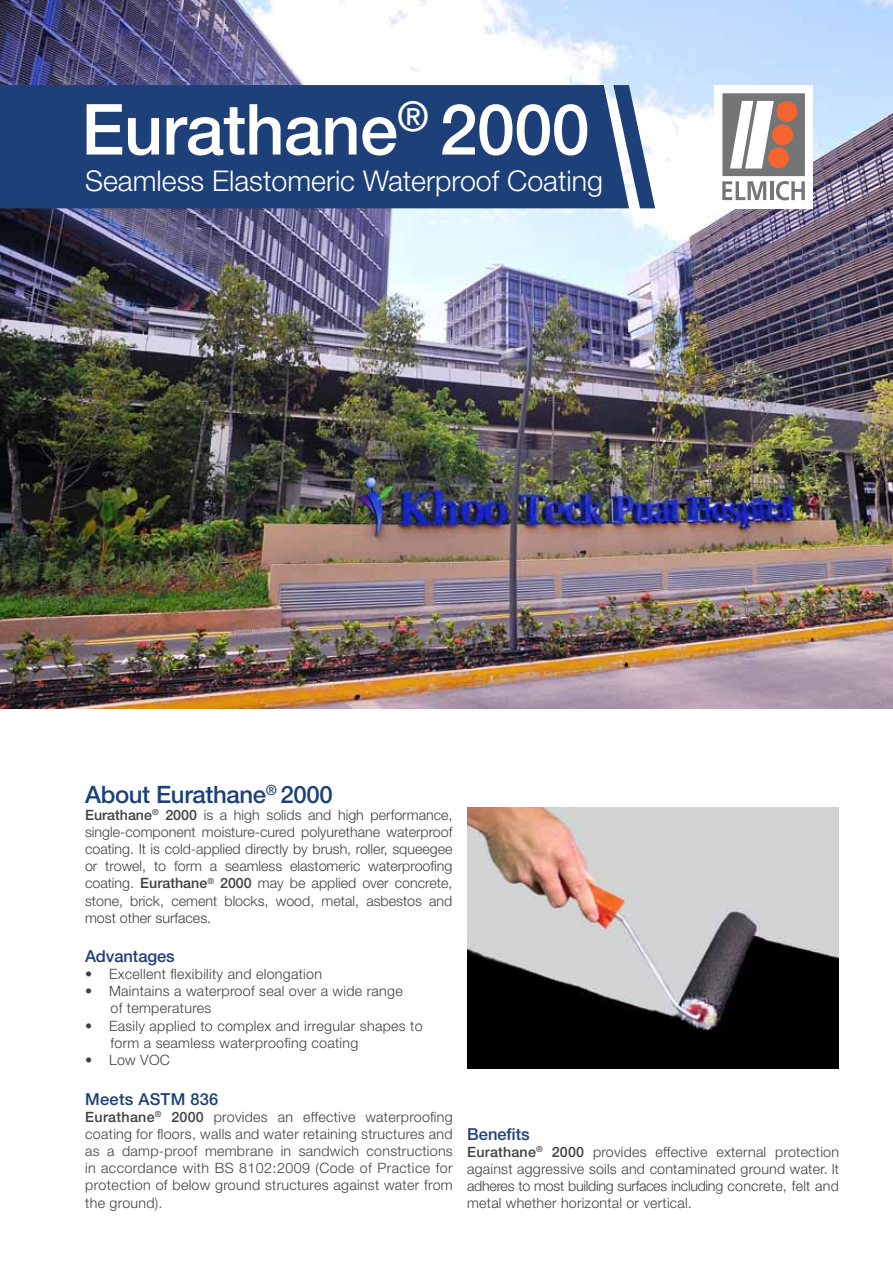
<style>
.page{position:relative;width:893px;height:1263px;background:#fff}
.page>*{position:absolute;margin:0;border:0;box-sizing:border-box;transform-origin:0 0}
.t1{font:500 70.5px "Helvetica Neue";letter-spacing:-.01em;color:#fff}
.t2{font:300 28.65px "Helvetica Neue";color:#fff}
.t3{font:500 24px "Helvetica Neue";letter-spacing:-.015em;color:#1e4079}
.t4{font:500 16.5px "Helvetica Neue";color:#1e4079}
.t5{font:300 14.25px/17.1px "Helvetica Neue";letter-spacing:.02em;color:#414042;text-align:justify}
.s1{font-weight:500}
</style>
<div class="page">
<img style="left:0;top:0;width:893px;height:708px">
<div style="left:714px;top:85px;width:99px;height:123px;background:#fff"></div>
<div style="left:722px;top:93px;width:83px;height:83px;background:#737577"></div>
<svg style="left:722px;top:181px;width:44px;height:19px"></svg>
<hr style="left:770px;top:181px;width:3px;height:19px;background:#737577">
<svg style="left:776px;top:181px;width:29px;height:19px"></svg>
<div style="left:776px;top:101px;width:21px;height:21px;background:#f26531;border-radius:50%"></div>
<div style="left:772px;top:124px;width:21px;height:21px;background:#f26531;border-radius:50%"></div>
<div style="left:768px;top:147px;width:21px;height:21px;background:#f26531;border-radius:50%"></div>
<svg style="left:730px;top:101px;width:44px;height:68px"></svg>
<div style="left:0;top:85px;width:613px;height:123px;background:#1e4079"></div>
<svg style="left:613px;top:85px;width:42px;height:123px"></svg>
<img style="left:467px;top:807px;width:372px;height:261px">
<svg style="left:82px;top:143px;width:523px;height:77px;background:#304e82"></svg>
<h1 class="t1" style="left:81px;top:87px;width:510px">Eurathane<sup>®</sup> 2000</h1>
<h2 class="t2" style="left:85px;top:163px;width:520px">Seamless Elastomeric Waterproof Coating</h2>
<h3 class="t3" style="left:85px;top:780px;width:249px">About Eurathane<sup>®</sup> 2000</h3>
<p class="t5" style="left:85px;top:806px;width:369px"><span class="s1">Eurathane</span><sup>®</sup> <span class="s1">2000</span> is a high solids and high performance, single-component moisture-cured polyurethane waterproof coating. It is cold-applied directly by brush, roller, squeegee or trowel, to form a seamless elastomeric waterproofing coating. <span class="s1">Eurathane</span><sup>®</sup> <span class="s1">2000</span> may be applied over concrete, stone, brick, cement blocks, wood, metal, asbestos and most other surfaces.</p>
<p class="t4" style="left:85px;top:946px;width:91px">Advantages</p>
<p class="t5" style="left:85px;top:965px;width:238px">• Excellent flexibility and elongation</p>
<p class="t5" style="left:111px;top:982px;width:294px;text-indent:-25px">• Maintains a waterproof seal over a wide range of temperatures</p>
<p class="t5" style="left:111px;top:1017px;width:314px;text-indent:-25px">• Easily applied to complex and irregular shapes to form a seamless waterproofing coating</p>
<p class="t5" style="left:85px;top:1051px;width:86px">• Low VOC</p>
<p class="t4" style="left:85px;top:1089px;width:135px">Meets ASTM 836</p>
<p class="t5" style="left:85px;top:1108px;width:369px"><span class="s1">Eurathane</span><sup>®</sup> <span class="s1">2000</span> provides an effective waterproofing coating for floors, walls and water retaining structures and as a damp-proof membrane in sandwich constructions in accordance with BS 8102:2009 (Code of Practice for protection of below ground structures against water from the ground).</p>
<p class="t4" style="left:467px;top:1124px;width:64px">Benefits</p>
<p class="t5" style="left:467px;top:1143px;width:373px"><span class="s1">Eurathane</span><sup>®</sup> <span class="s1">2000</span> provides effective external protection against aggressive soils and contaminated ground water. It adheres to most building surfaces including concrete, felt and metal whether horizontal or vertical.</p>
</div>
